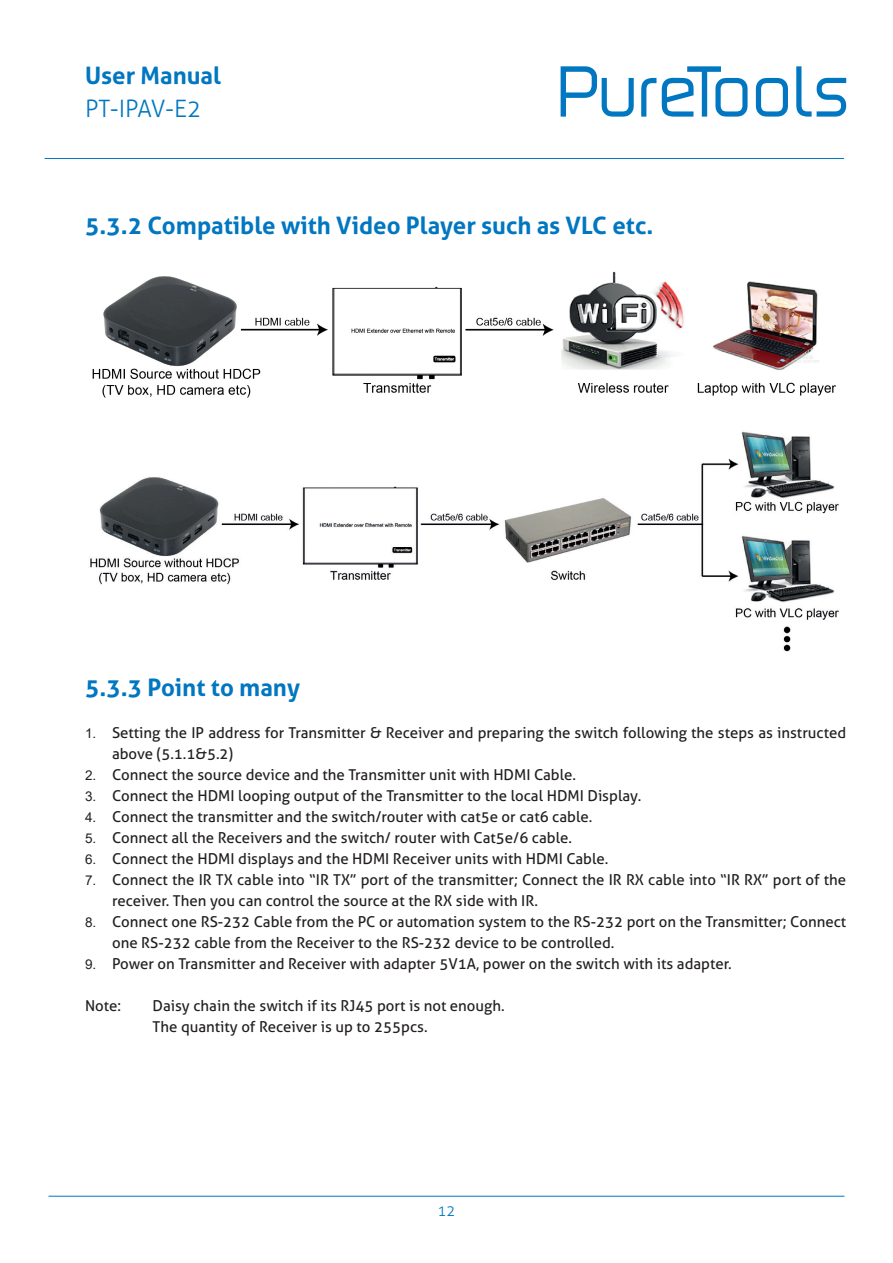
<style>
.page{position:relative;width:893px;height:1263px;background:#fff}
.page>*{position:absolute;margin:0;border:0;box-sizing:border-box;transform-origin:0 0}
.t1{font:700 24px "Aller";color:#0077c0}
.t2{font:300 24px "Aller";color:#0077c0}
.t3{font:15px/21px "Aller";color:#231f20}
.t4{font:300 15px "Aller";color:#0077c0}
.s1{font-family:"Arial";font-size:13.5px}
</style>
<div class="page">
<hr style="left:45px;top:158px;width:799px;height:1px;background:#0077c0">
<hr style="left:48px;top:1196px;width:796px;height:1px;background:#0077c0">
<svg style="left:561px;top:66px;width:73px;height:51px"></svg>
<svg style="left:641px;top:78px;width:15px;height:39px"></svg>
<svg style="left:662px;top:66px;width:85px;height:51px"></svg>
<svg style="left:756px;top:78px;width:32px;height:39px"></svg>
<svg style="left:796px;top:66px;width:50px;height:51px"></svg>
<img style="left:92px;top:271px;width:744px;height:127px">
<img style="left:90px;top:431px;width:749px;height:221px">
<h1 class="t1" style="left:85px;top:61px;width:137px">User Manual</h1>
<h1 class="t2" style="left:85px;top:94px;width:118px">PT-IPAV-E2</h1>
<h1 class="t1" style="left:85px;top:210px;width:570px">5.3.2 Compatible with Video Player such as VLC etc.</h1>
<h1 class="t1" style="left:85px;top:672px;width:216px">5.3.3 Point to many</h1>
<p class="t3" style="left:112px;top:722px;width:736px;text-indent:-27px"><span class="s1">1.</span> Setting the IP address for Transmitter &amp; Receiver and preparing the switch following the steps as instructed above (5.1.1&amp;5.2)</p>
<p class="t3" style="left:85px;top:764px;width:493px"><span class="s1">2.</span> Connect the source device and the Transmitter unit with HDMI Cable.</p>
<p class="t3" style="left:85px;top:785px;width:558px"><span class="s1">3.</span> Connect the HDMI looping output of the Transmitter to the local HDMI Display.</p>
<p class="t3" style="left:85px;top:806px;width:509px"><span class="s1">4.</span> Connect the transmitter and the switch/router with cat5e or cat6 cable.</p>
<p class="t3" style="left:85px;top:827px;width:488px"><span class="s1">5.</span> Connect all the Receivers and the switch/ router with Cat5e/6 cable.</p>
<p class="t3" style="left:85px;top:848px;width:525px"><span class="s1">6.</span> Connect the HDMI displays and the HDMI Receiver units with HDMI Cable.</p>
<p class="t3" style="left:112px;top:869px;width:736px;text-indent:-27px"><span class="s1">7.</span> Connect the IR TX cable into “IR TX” port of the transmitter; Connect the IR RX cable into “IR RX” port of the receiver. Then you can control the source at the RX side with IR.</p>
<p class="t3" style="left:112px;top:911px;width:736px;text-indent:-27px"><span class="s1">8.</span> Connect one RS-232 Cable from the PC or automation system to the RS-232 port on the Transmitter; Connect one RS-232 cable from the Receiver to the RS-232 device to be controlled.</p>
<p class="t3" style="left:85px;top:953px;width:648px"><span class="s1">9.</span> Power on Transmitter and Receiver with adapter 5V1A, power on the switch with its adapter.</p>
<p class="t3" style="left:85px;top:995px;width:38px">Note:</p>
<p class="t3" style="left:153px;top:995px;width:354px">Daisy chain the switch if its RJ45 port is not enough.<br>The quantity of Receiver is up to 255pcs.</p>
<p class="t4" style="left:437px;top:1202px;width:19px">12</p>
</div>
